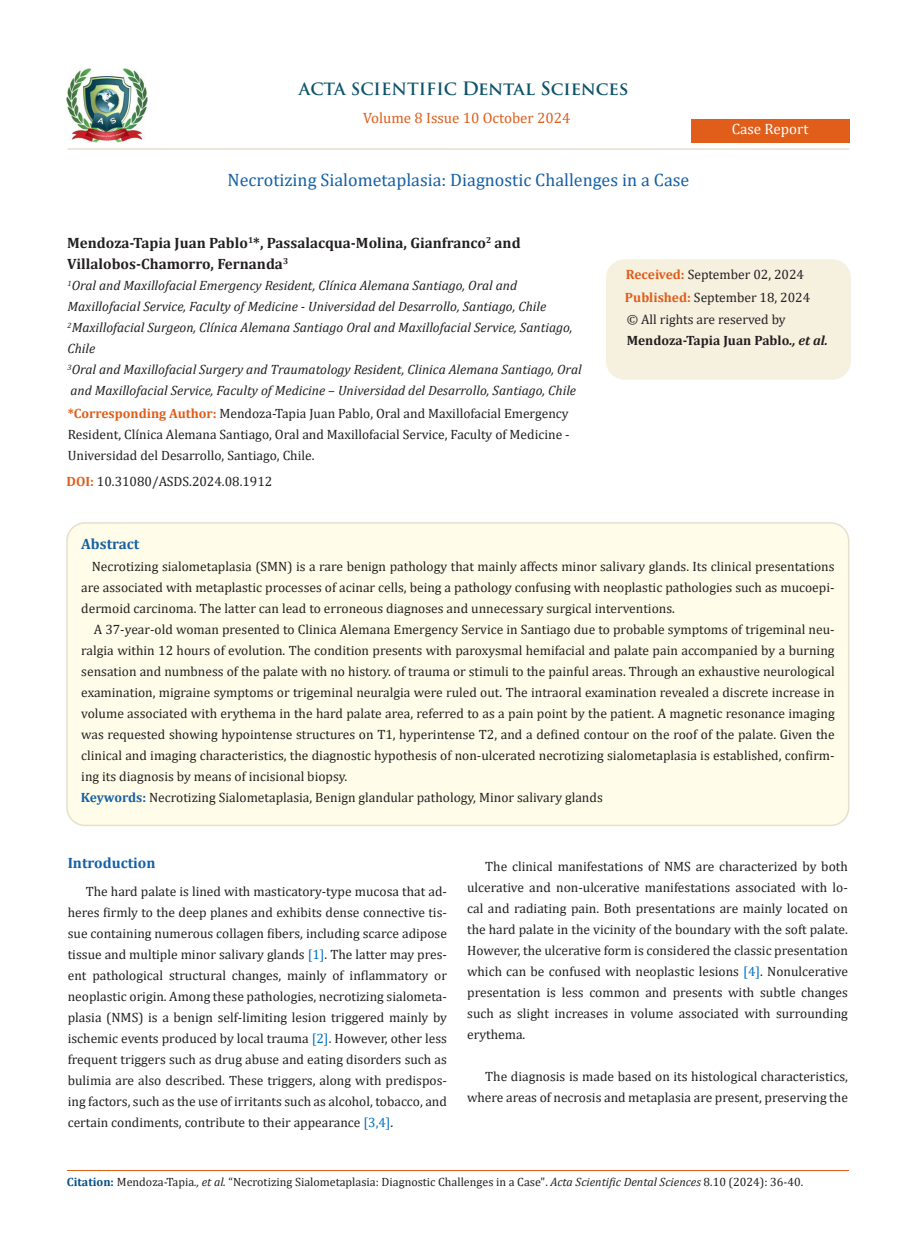
<style>
.page{position:relative;width:917px;height:1260px;background:#fff}
.page>*{position:absolute;margin:0;border:0;box-sizing:border-box;transform-origin:0 0}
.t1{font:18px "Cambria";color:#1560a6}
.t2{font:700 16.5px "Trajan Pro";color:#0e546a}
.t3{font:700 15px/21px "Cambria";color:#231f20}
.t4{font:15px "Cambria";color:#e05d1a}
.t5{font:700 15px "Cambria";color:#1560a6}
.t6{font:15px "Cambria";color:#fff}
.Body_Text{font:13.5px/21px "Cambria";color:#231f20;text-align:justify}
.t7{font:italic 13.5px/21px "Cambria";color:#231f20}
.t8{font:12px "Cambria";color:#231f20}
.s1{font-size:18px}
.s2{font-weight:700;color:#e05d1a}
.s3{font-weight:700}
.s4{font-weight:700;font-style:italic}
.s5{font-weight:700;color:#1560a6}
.s6{color:#0070c0}
.s7{font-weight:700;color:#035089}
.s8{font-style:italic}
</style>
<div class="page">
<img style="left:67px;top:68px;width:80px;height:74px">
<div style="left:690px;top:119px;width:159px;height:23px;background:#e05d1a"></div>
<div style="left:606px;top:260px;width:244px;height:119px;background:#f6f0df;border-radius:18px"></div>
<div style="left:606px;top:259px;width:244px;height:121px;border:2px solid #f6f0df;border-radius:18px"></div>
<div style="left:67px;top:523px;width:781px;height:302px;background:#fffde9;border-radius:18px"></div>
<div style="left:66px;top:522px;width:783px;height:304px;border:2px solid #e5dfce;border-radius:18px"></div>
<hr style="left:67px;top:1171px;width:782px;height:1px;background:#e05d1a">
<hr style="left:67px;top:148px;width:782px;height:2px;background:#e5dfce">
<p class="t2" style="left:299px;top:78px;width:331px">ACTA SCIENTIFIC <span class="s1">Dental Sciences</span></p>
<p class="t4" style="left:363px;top:109px;width:209px">Volume 8 Issue 10 October 2024</p>
<p class="t1" style="left:227px;top:169px;width:463px">Necrotizing Sialometaplasia: Diagnostic Challenges in a Case</p>
<p class="t6" style="left:731px;top:120px;width:78px">Case Report</p>
<p class="t3" style="left:67px;top:232px;width:455px">Mendoza-Tapia Juan Pablo<sup>1</sup>*, Passalacqua-Molina, Gianfranco<sup>2</sup> and<br>Villalobos-Chamorro, Fernanda<sup>3</sup></p>
<p class="t7" style="left:67px;top:275px;width:480px"><sup>1</sup>Oral and Maxillofacial Emergency Resident, Clínica Alemana Santiago, Oral and<br>Maxillofacial Service, Faculty of Medicine - Universidad del Desarrollo, Santiago, Chile</p>
<p class="t7" style="left:67px;top:317px;width:506px"><sup>2</sup>Maxillofacial Surgeon, Clínica Alemana Santiago Oral and Maxillofacial Service, Santiago,<br>Chile</p>
<p class="t7" style="left:67px;top:359px;width:515px"><sup>3</sup>Oral and Maxillofacial Surgery and Traumatology Resident, Clinica Alemana Santiago, Oral and Maxillofacial Service, Faculty of Medicine – Universidad del Desarrollo, Santiago, Chile</p>
<p class="Body_Text" style="left:68px;top:402px;width:503px"><span class="s2">*Corresponding Author:</span> Mendoza-Tapia Juan Pablo, Oral and Maxillofacial Emergency Resident, Clínica Alemana Santiago, Oral and Maxillofacial Service, Faculty of Medicine - Universidad del Desarrollo, Santiago, Chile.</p>
<p class="Body_Text" style="left:67px;top:471px;width:207px"><span class="s2">DOI:</span> 10.31080/ASDS.2024.08.1912</p>
<p class="t5" style="left:81px;top:533px;width:60px">Abstract</p>
<p class="Body_Text" style="left:625px;top:264px;width:180px"><span class="s2">Received:</span> September 02, 2024</p>
<p class="Body_Text" style="left:625px;top:287px;width:187px"><span class="s2">Published:</span> September 18, 2024</p>
<p class="Body_Text" style="left:626px;top:308px;width:203px">© All rights are reserved by<br><span class="s3">Mendoza-Tapia Juan Pablo</span><span class="s4">., et al.</span></p>
<p class="Body_Text" style="left:81px;top:556px;width:754px;text-indent:10px">Necrotizing sialometaplasia (SMN) is a rare benign pathology that mainly affects minor salivary glands. Its clinical presentations are associated with metaplastic processes of acinar cells, being a pathology confusing with neoplastic pathologies such as mucoepi&shy;dermoid carcinoma. The latter can lead to erroneous diagnoses and unnecessary surgical interventions.</p>
<p class="Body_Text" style="left:81px;top:619px;width:754px;text-indent:13px">A 37-year-old woman presented to Clinica Alemana Emergency Service in Santiago due to probable symptoms of trigeminal neu&shy;ralgia within 12 hours of evolution. The condition presents with paroxysmal hemifacial and palate pain accompanied by a burning sensation and numbness of the palate with no history. of trauma or stimuli to the painful areas. Through an exhaustive neurological examination, migraine symptoms or trigeminal neuralgia were ruled out. The intraoral examination revealed a discrete increase in volume associated with erythema in the hard palate area, referred to as a pain point by the patient. A magnetic resonance imaging was requested showing hypointense structures on T1, hyperintense T2, and a defined contour on the roof of the palate. Given the clinical and imaging characteristics, the diagnostic hypothesis of non-ulcerated necrotizing sialometaplasia is established, confirm&shy;ing its diagnosis by means of incisional biopsy.</p>
<p class="Body_Text" style="left:81px;top:787px;width:523px"><span class="s5">Keywords:</span> Necrotizing Sialometaplasia, Benign glandular pathology, Minor salivary glands</p>
<p class="t5" style="left:68px;top:853px;width:89px">Introduction</p>
<p class="Body_Text" style="left:68px;top:881px;width:381px;text-indent:18px">The hard palate is lined with masticatory-type mucosa that ad&shy;heres firmly to the deep planes and exhibits dense connective tis&shy;sue containing numerous collagen fibers, including scarce adipose tissue and multiple minor salivary glands <span class="s6">[1]</span>. The latter may pres&shy;ent pathological structural changes, mainly of inflammatory or neoplastic origin. Among these pathologies, necrotizing sialometa&shy;plasia (NMS) is a benign self-limiting lesion triggered mainly by ischemic events produced by local trauma <span class="s6">[2]</span>. However, other less frequent triggers such as drug abuse and eating disorders such as bulimia are also described. These triggers, along with predispos&shy;ing factors, such as the use of irritants such as alcohol, tobacco, and certain condiments, contribute to their appearance <span class="s6">[3,4]</span>.</p>
<p class="Body_Text" style="left:467px;top:856px;width:382px;text-indent:18px">The clinical manifestations of NMS are characterized by both ulcerative and non-ulcerative manifestations associated with lo&shy;cal and radiating pain. Both presentations are mainly located on the hard palate in the vicinity of the boundary with the soft palate.<br>However, the ulcerative form is considered the classic presentation which can be confused with neoplastic lesions <span class="s6">[4]</span>. Nonulcerative presentation is less common and presents with subtle changes such as slight increases in volume associated with surrounding erythema.</p>
<p class="Body_Text" style="left:467px;top:1066px;width:382px;text-align:right">The diagnosis is made based on its histological characteristics, where areas of necrosis and metaplasia are present, preserving the</p>
<p class="t8" style="left:67px;top:1175px;width:737px"><span class="s7">Citation:</span> Mendoza-Tapia<span class="s8">., et al.</span> “Necrotizing Sialometaplasia: Diagnostic Challenges in a Case". <span class="s8">Acta Scientific Dental Sciences</span> 8.10 (2024): 36-40.</p>
</div>
